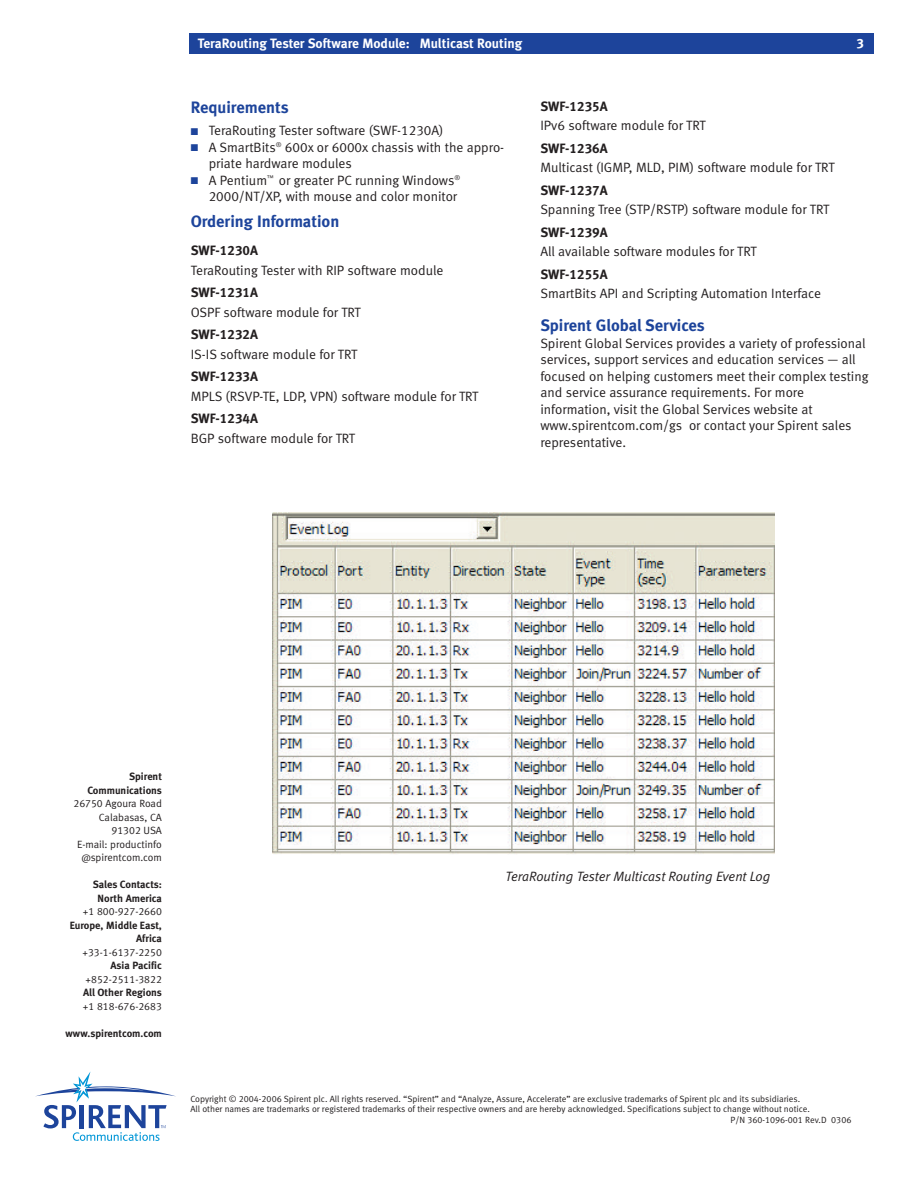
<style>
.page{position:relative;width:918px;height:1188px;background:#fff}
.page>*{position:absolute;margin:0;border:0;box-sizing:border-box;transform-origin:0 0}
.t1{font:16.5px "Meta Bold LF";color:#1d449b}
.t2{font:13.5px/16.5px "Meta Normal LF";color:#231f20}
.t3{font:13.5px "Meta Bold LF";color:#231f20}
.t4{font:13.5px "Meta Bold LF";color:#fff}
.t5{font:italic 13.5px "Meta Normal LF";color:#231f20}
.t6{font:10.5px/13.5px "Meta Normal LF";color:#231f20;text-align:right}
.t7{font:10.5px/13.5px "Meta Bold LF";color:#231f20;text-align:right}
.t8{font:9px "Meta Normal LF";color:#231f20}
.s1{color:#1d449b}
</style>
<div class="page">
<svg style="left:35px;top:1071px;width:141px;height:70px"></svg>
<div style="left:190px;top:34px;width:684px;height:20px;background:#1d449b"></div>
<img style="left:273px;top:512px;width:502px;height:342px">
<p class="t4" style="left:198px;top:39px;width:326px">TeraRouting Tester Software Module: Multicast Routing</p>
<p class="t4" style="left:857px;top:39px;width:9px">3</p>
<p class="t1" style="left:191px;top:101px;width:99px">Requirements</p>
<p class="t2" style="left:191px;top:124px;width:254px"><span class="s1">■</span> TeraRouting Tester software (SWF-1230A)</p>
<p class="t2" style="left:209px;top:140px;width:297px;text-indent:-18px"><span class="s1">■</span> A SmartBits<sup>®</sup> 600x or 6000x chassis with the appro&shy;priate hardware modules</p>
<p class="t2" style="left:191px;top:173px;width:271px;text-align:right"><span class="s1">■</span> A Pentium<sup>™</sup> or greater PC running Windows<sup>®<br></sup>2000/NT/XP, with mouse and color monitor</p>
<p class="t1" style="left:191px;top:215px;width:150px">Ordering Information</p>
<p class="t3" style="left:191px;top:246px;width:69px">SWF-1230A</p>
<p class="t2" style="left:191px;top:263px;width:254px">TeraRouting Tester with RIP software module</p>
<p class="t3" style="left:191px;top:288px;width:69px">SWF-1231A</p>
<p class="t2" style="left:191px;top:305px;width:171px">OSPF software module for TRT</p>
<p class="t3" style="left:191px;top:330px;width:69px">SWF-1232A</p>
<p class="t2" style="left:191px;top:347px;width:168px">IS-IS software module for TRT</p>
<p class="t3" style="left:191px;top:372px;width:69px">SWF-1233A</p>
<p class="t2" style="left:191px;top:389px;width:289px">MPLS (RSVP-TE, LDP, VPN) software module for TRT</p>
<p class="t3" style="left:191px;top:414px;width:69px">SWF-1234A</p>
<p class="t2" style="left:191px;top:431px;width:166px">BGP software module for TRT</p>
<p class="t3" style="left:540px;top:101px;width:69px">SWF-1235A</p>
<p class="t2" style="left:540px;top:118px;width:167px">IPv6 software module for TRT</p>
<p class="t3" style="left:540px;top:143px;width:69px">SWF-1236A</p>
<p class="t2" style="left:540px;top:160px;width:296px">Multicast (IGMP, MLD, PIM) software module for TRT</p>
<p class="t3" style="left:540px;top:185px;width:69px">SWF-1237A</p>
<p class="t2" style="left:540px;top:202px;width:290px">Spanning Tree (STP/RSTP) software module for TRT</p>
<p class="t3" style="left:540px;top:227px;width:69px">SWF-1239A</p>
<p class="t2" style="left:540px;top:244px;width:218px">All available software modules for TRT</p>
<p class="t3" style="left:540px;top:269px;width:69px">SWF-1255A</p>
<p class="t2" style="left:540px;top:286px;width:282px">SmartBits API and Scripting Automation Interface</p>
<p class="t1" style="left:540px;top:320px;width:166px">Spirent Global Services</p>
<p class="t2" style="left:540px;top:336px;width:330px">Spirent Global Services provides a variety of professional services, support services and education services — all focused on helping customers meet their complex testing and service assurance requirements. For more information, visit the Global Services website at www.spirentcom.com/gs or contact your Spirent sales representative.</p>
<p class="t7" style="left:87px;top:771px;width:76px">Spirent<br>Communications</p>
<p class="t6" style="left:73px;top:798px;width:90px">26750 Agoura Road<br>Calabasas, CA<br>91302 USA<br>E-mail: productinfo @spirentcom.com</p>
<p class="t7" style="left:93px;top:879px;width:71px;text-align:center">Sales Contacts:<br>North America</p>
<p class="t6" style="left:83px;top:906px;width:80px">+1 800-927-2660</p>
<p class="t7" style="left:70px;top:919px;width:94px">Europe, Middle East,<br>Africa</p>
<p class="t6" style="left:83px;top:946px;width:81px">+33-1-6137-2250</p>
<p class="t7" style="left:111px;top:960px;width:53px">Asia Pacific</p>
<p class="t6" style="left:86px;top:973px;width:78px">+852-2511-3822</p>
<p class="t7" style="left:83px;top:987px;width:80px">All Other Regions</p>
<p class="t6" style="left:83px;top:1000px;width:80px">+1 818-676-2683</p>
<p class="t7" style="left:66px;top:1027px;width:98px">www.spirentcom.com</p>
<p class="t5" style="left:506px;top:871px;width:266px">TeraRouting Tester Multicast Routing Event Log</p>
<p class="t8" style="left:190px;top:1095px;width:611px">Copyright © 2004-2006 Spirent plc. All rights reserved. “Spirent” and “Analyze, Assure, Accelerate” are exclusive trademarks of Spirent plc and its subsidiaries.</p>
<p class="t8" style="left:190px;top:1106px;width:621px">All other names are trademarks or registered trademarks of their respective owners and are hereby acknowledged. Specifications subject to change without notice.</p>
<p class="t8" style="left:730px;top:1116px;width:122px">P/N 360-1096-001 Rev.D 0306</p>
</div>
